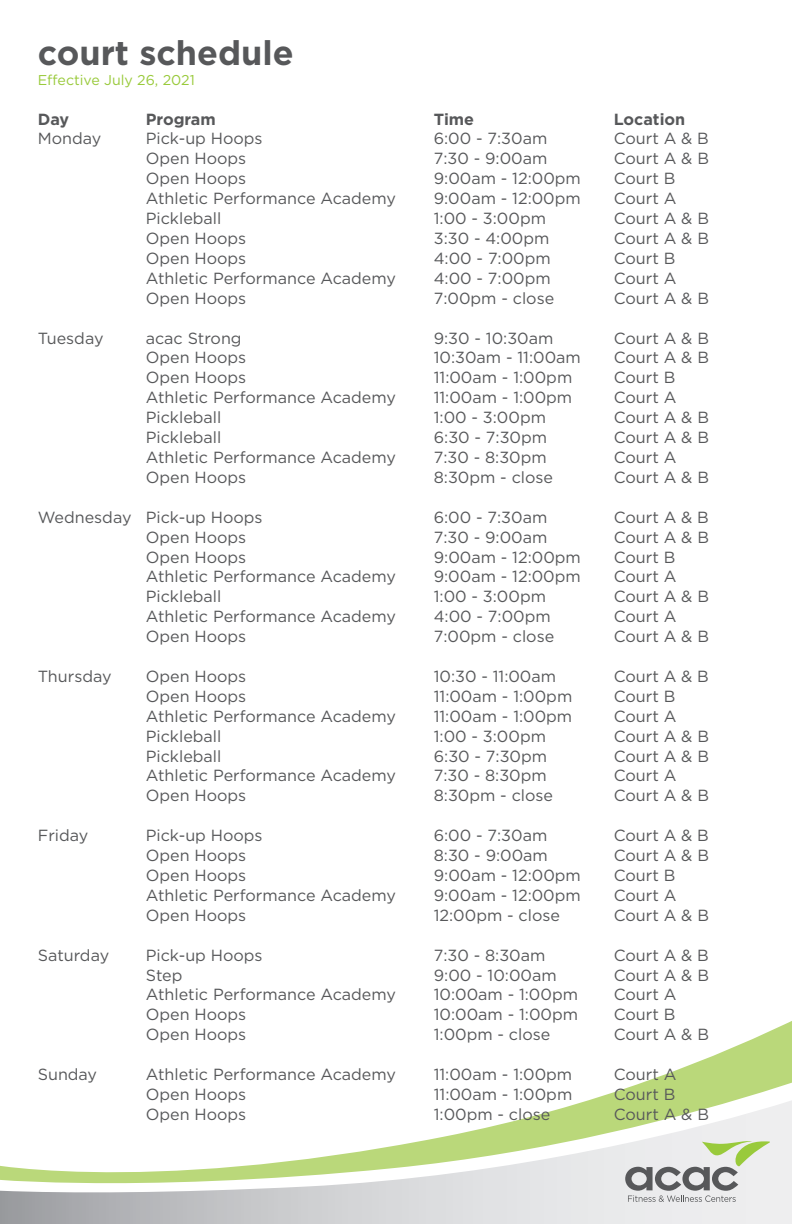
<style>
.page{position:relative;width:792px;height:1224px;background:#fff}
.page>*{position:absolute;margin:0;border:0;box-sizing:border-box;transform-origin:0 0}
.t1{font:700 34.1px "Gotham";color:#57585a}
.t2{font:16.1px "Gotham";color:#57585a}
.t3{font:700 16.1px "Gotham";color:#57585a}
.t4{font:14.2px "Gotham";color:#99ca3b}
</style>
<div class="page">
<svg style="left:0;top:1198px;width:792px;height:26px;background:#d0d1d3"></svg>
<svg style="left:0;top:1021px;width:792px;height:177px"></svg>
<svg style="left:625px;top:1141px;width:145px;height:61px;background:#cbcec6"></svg>
<p class="t1" style="left:38px;top:30px;width:257px">court schedule</p>
<p class="t4" style="left:38px;top:71px;width:159px">Effective July 26, 2021</p>
<p class="t3" style="left:38px;top:108px;width:33px">Day</p>
<p class="t3" style="left:146px;top:108px;width:72px">Program</p>
<p class="t3" style="left:434px;top:108px;width:42px">Time</p>
<p class="t3" style="left:614px;top:108px;width:73px">Location</p>
<p class="t2" style="left:38px;top:128px;width:65px">Monday</p>
<p class="t2" style="left:146px;top:128px;width:118px">Pick-up Hoops</p>
<p class="t2" style="left:434px;top:128px;width:115px">6:00 - 7:30am</p>
<p class="t2" style="left:614px;top:128px;width:97px">Court A &amp; B</p>
<p class="t2" style="left:146px;top:148px;width:102px">Open Hoops</p>
<p class="t2" style="left:434px;top:148px;width:115px">7:30 - 9:00am</p>
<p class="t2" style="left:614px;top:148px;width:97px">Court A &amp; B</p>
<p class="t2" style="left:146px;top:168px;width:102px">Open Hoops</p>
<p class="t2" style="left:434px;top:168px;width:149px">9:00am - 12:00pm</p>
<p class="t2" style="left:614px;top:168px;width:63px">Court B</p>
<p class="t2" style="left:146px;top:188px;width:252px">Athletic Performance Academy</p>
<p class="t2" style="left:434px;top:188px;width:149px">9:00am - 12:00pm</p>
<p class="t2" style="left:614px;top:188px;width:64px">Court A</p>
<p class="t2" style="left:146px;top:208px;width:77px">Pickleball</p>
<p class="t2" style="left:434px;top:208px;width:114px">1:00 - 3:00pm</p>
<p class="t2" style="left:614px;top:208px;width:97px">Court A &amp; B</p>
<p class="t2" style="left:146px;top:228px;width:102px">Open Hoops</p>
<p class="t2" style="left:434px;top:228px;width:117px">3:30 - 4:00pm</p>
<p class="t2" style="left:614px;top:228px;width:97px">Court A &amp; B</p>
<p class="t2" style="left:146px;top:248px;width:102px">Open Hoops</p>
<p class="t2" style="left:434px;top:248px;width:119px">4:00 - 7:00pm</p>
<p class="t2" style="left:614px;top:248px;width:63px">Court B</p>
<p class="t2" style="left:146px;top:268px;width:252px">Athletic Performance Academy</p>
<p class="t2" style="left:434px;top:268px;width:119px">4:00 - 7:00pm</p>
<p class="t2" style="left:614px;top:268px;width:64px">Court A</p>
<p class="t2" style="left:146px;top:288px;width:102px">Open Hoops</p>
<p class="t2" style="left:434px;top:288px;width:122px">7:00pm - close</p>
<p class="t2" style="left:614px;top:288px;width:97px">Court A &amp; B</p>
<p class="t2" style="left:38px;top:328px;width:67px">Tuesday</p>
<p class="t2" style="left:146px;top:328px;width:97px">acac Strong</p>
<p class="t2" style="left:434px;top:328px;width:121px">9:30 - 10:30am</p>
<p class="t2" style="left:614px;top:328px;width:97px">Court A &amp; B</p>
<p class="t2" style="left:146px;top:347px;width:102px">Open Hoops</p>
<p class="t2" style="left:434px;top:347px;width:149px">10:30am - 11:00am</p>
<p class="t2" style="left:614px;top:347px;width:97px">Court A &amp; B</p>
<p class="t2" style="left:146px;top:367px;width:102px">Open Hoops</p>
<p class="t2" style="left:434px;top:367px;width:140px">11:00am - 1:00pm</p>
<p class="t2" style="left:614px;top:367px;width:63px">Court B</p>
<p class="t2" style="left:146px;top:387px;width:252px">Athletic Performance Academy</p>
<p class="t2" style="left:434px;top:387px;width:140px">11:00am - 1:00pm</p>
<p class="t2" style="left:614px;top:387px;width:64px">Court A</p>
<p class="t2" style="left:146px;top:407px;width:77px">Pickleball</p>
<p class="t2" style="left:434px;top:407px;width:114px">1:00 - 3:00pm</p>
<p class="t2" style="left:614px;top:407px;width:97px">Court A &amp; B</p>
<p class="t2" style="left:146px;top:427px;width:77px">Pickleball</p>
<p class="t2" style="left:434px;top:427px;width:115px">6:30 - 7:30pm</p>
<p class="t2" style="left:614px;top:427px;width:97px">Court A &amp; B</p>
<p class="t2" style="left:146px;top:447px;width:252px">Athletic Performance Academy</p>
<p class="t2" style="left:434px;top:447px;width:115px">7:30 - 8:30pm</p>
<p class="t2" style="left:614px;top:447px;width:64px">Court A</p>
<p class="t2" style="left:146px;top:467px;width:102px">Open Hoops</p>
<p class="t2" style="left:434px;top:467px;width:121px">8:30pm - close</p>
<p class="t2" style="left:614px;top:467px;width:97px">Court A &amp; B</p>
<p class="t2" style="left:38px;top:507px;width:226px">Wednesday Pick-up Hoops</p>
<p class="t2" style="left:434px;top:507px;width:115px">6:00 - 7:30am</p>
<p class="t2" style="left:614px;top:507px;width:97px">Court A &amp; B</p>
<p class="t2" style="left:146px;top:527px;width:102px">Open Hoops</p>
<p class="t2" style="left:434px;top:527px;width:115px">7:30 - 9:00am</p>
<p class="t2" style="left:614px;top:527px;width:97px">Court A &amp; B</p>
<p class="t2" style="left:146px;top:546px;width:102px">Open Hoops</p>
<p class="t2" style="left:434px;top:546px;width:149px">9:00am - 12:00pm</p>
<p class="t2" style="left:614px;top:546px;width:63px">Court B</p>
<p class="t2" style="left:146px;top:566px;width:252px">Athletic Performance Academy</p>
<p class="t2" style="left:434px;top:566px;width:149px">9:00am - 12:00pm</p>
<p class="t2" style="left:614px;top:566px;width:64px">Court A</p>
<p class="t2" style="left:146px;top:586px;width:77px">Pickleball</p>
<p class="t2" style="left:434px;top:586px;width:114px">1:00 - 3:00pm</p>
<p class="t2" style="left:614px;top:586px;width:97px">Court A &amp; B</p>
<p class="t2" style="left:146px;top:606px;width:252px">Athletic Performance Academy</p>
<p class="t2" style="left:434px;top:606px;width:119px">4:00 - 7:00pm</p>
<p class="t2" style="left:614px;top:606px;width:64px">Court A</p>
<p class="t2" style="left:146px;top:626px;width:102px">Open Hoops</p>
<p class="t2" style="left:434px;top:626px;width:122px">7:00pm - close</p>
<p class="t2" style="left:614px;top:626px;width:97px">Court A &amp; B</p>
<p class="t2" style="left:38px;top:666px;width:75px">Thursday</p>
<p class="t2" style="left:146px;top:666px;width:102px">Open Hoops</p>
<p class="t2" style="left:434px;top:666px;width:124px">10:30 - 11:00am</p>
<p class="t2" style="left:614px;top:666px;width:97px">Court A &amp; B</p>
<p class="t2" style="left:146px;top:686px;width:102px">Open Hoops</p>
<p class="t2" style="left:434px;top:686px;width:140px">11:00am - 1:00pm</p>
<p class="t2" style="left:614px;top:686px;width:63px">Court B</p>
<p class="t2" style="left:146px;top:706px;width:252px">Athletic Performance Academy</p>
<p class="t2" style="left:434px;top:706px;width:140px">11:00am - 1:00pm</p>
<p class="t2" style="left:614px;top:706px;width:64px">Court A</p>
<p class="t2" style="left:146px;top:726px;width:77px">Pickleball</p>
<p class="t2" style="left:434px;top:726px;width:114px">1:00 - 3:00pm</p>
<p class="t2" style="left:614px;top:726px;width:97px">Court A &amp; B</p>
<p class="t2" style="left:146px;top:746px;width:77px">Pickleball</p>
<p class="t2" style="left:434px;top:746px;width:115px">6:30 - 7:30pm</p>
<p class="t2" style="left:614px;top:746px;width:97px">Court A &amp; B</p>
<p class="t2" style="left:146px;top:765px;width:252px">Athletic Performance Academy</p>
<p class="t2" style="left:434px;top:765px;width:115px">7:30 - 8:30pm</p>
<p class="t2" style="left:614px;top:765px;width:64px">Court A</p>
<p class="t2" style="left:146px;top:785px;width:102px">Open Hoops</p>
<p class="t2" style="left:434px;top:785px;width:121px">8:30pm - close</p>
<p class="t2" style="left:614px;top:785px;width:97px">Court A &amp; B</p>
<p class="t2" style="left:38px;top:825px;width:52px">Friday</p>
<p class="t2" style="left:146px;top:825px;width:118px">Pick-up Hoops</p>
<p class="t2" style="left:434px;top:825px;width:115px">6:00 - 7:30am</p>
<p class="t2" style="left:614px;top:825px;width:97px">Court A &amp; B</p>
<p class="t2" style="left:146px;top:845px;width:102px">Open Hoops</p>
<p class="t2" style="left:434px;top:845px;width:116px">8:30 - 9:00am</p>
<p class="t2" style="left:614px;top:845px;width:97px">Court A &amp; B</p>
<p class="t2" style="left:146px;top:865px;width:102px">Open Hoops</p>
<p class="t2" style="left:434px;top:865px;width:149px">9:00am - 12:00pm</p>
<p class="t2" style="left:614px;top:865px;width:63px">Court B</p>
<p class="t2" style="left:146px;top:885px;width:252px">Athletic Performance Academy</p>
<p class="t2" style="left:434px;top:885px;width:149px">9:00am - 12:00pm</p>
<p class="t2" style="left:614px;top:885px;width:64px">Court A</p>
<p class="t2" style="left:146px;top:905px;width:102px">Open Hoops</p>
<p class="t2" style="left:434px;top:905px;width:128px">12:00pm - close</p>
<p class="t2" style="left:614px;top:905px;width:97px">Court A &amp; B</p>
<p class="t2" style="left:38px;top:945px;width:73px">Saturday</p>
<p class="t2" style="left:146px;top:945px;width:118px">Pick-up Hoops</p>
<p class="t2" style="left:434px;top:945px;width:113px">7:30 - 8:30am</p>
<p class="t2" style="left:614px;top:945px;width:97px">Court A &amp; B</p>
<p class="t2" style="left:146px;top:965px;width:38px">Step</p>
<p class="t2" style="left:434px;top:965px;width:124px">9:00 - 10:00am</p>
<p class="t2" style="left:614px;top:965px;width:97px">Court A &amp; B</p>
<p class="t2" style="left:146px;top:984px;width:252px">Athletic Performance Academy</p>
<p class="t2" style="left:434px;top:984px;width:146px">10:00am - 1:00pm</p>
<p class="t2" style="left:614px;top:984px;width:64px">Court A</p>
<p class="t2" style="left:146px;top:1004px;width:102px">Open Hoops</p>
<p class="t2" style="left:434px;top:1004px;width:146px">10:00am - 1:00pm</p>
<p class="t2" style="left:614px;top:1004px;width:63px">Court B</p>
<p class="t2" style="left:146px;top:1024px;width:102px">Open Hoops</p>
<p class="t2" style="left:434px;top:1024px;width:118px">1:00pm - close</p>
<p class="t2" style="left:614px;top:1024px;width:97px">Court A &amp; B</p>
<p class="t2" style="left:38px;top:1064px;width:61px">Sunday</p>
<p class="t2" style="left:146px;top:1064px;width:252px">Athletic Performance Academy</p>
<p class="t2" style="left:434px;top:1064px;width:140px">11:00am - 1:00pm</p>
<p class="t2" style="left:614px;top:1064px;width:64px">Court A</p>
<p class="t2" style="left:146px;top:1084px;width:102px">Open Hoops</p>
<p class="t2" style="left:434px;top:1084px;width:140px">11:00am - 1:00pm</p>
<p class="t2" style="left:614px;top:1084px;width:63px">Court B</p>
<p class="t2" style="left:146px;top:1104px;width:102px">Open Hoops</p>
<p class="t2" style="left:434px;top:1104px;width:118px">1:00pm - close</p>
<p class="t2" style="left:614px;top:1104px;width:97px">Court A &amp; B</p>
</div>
